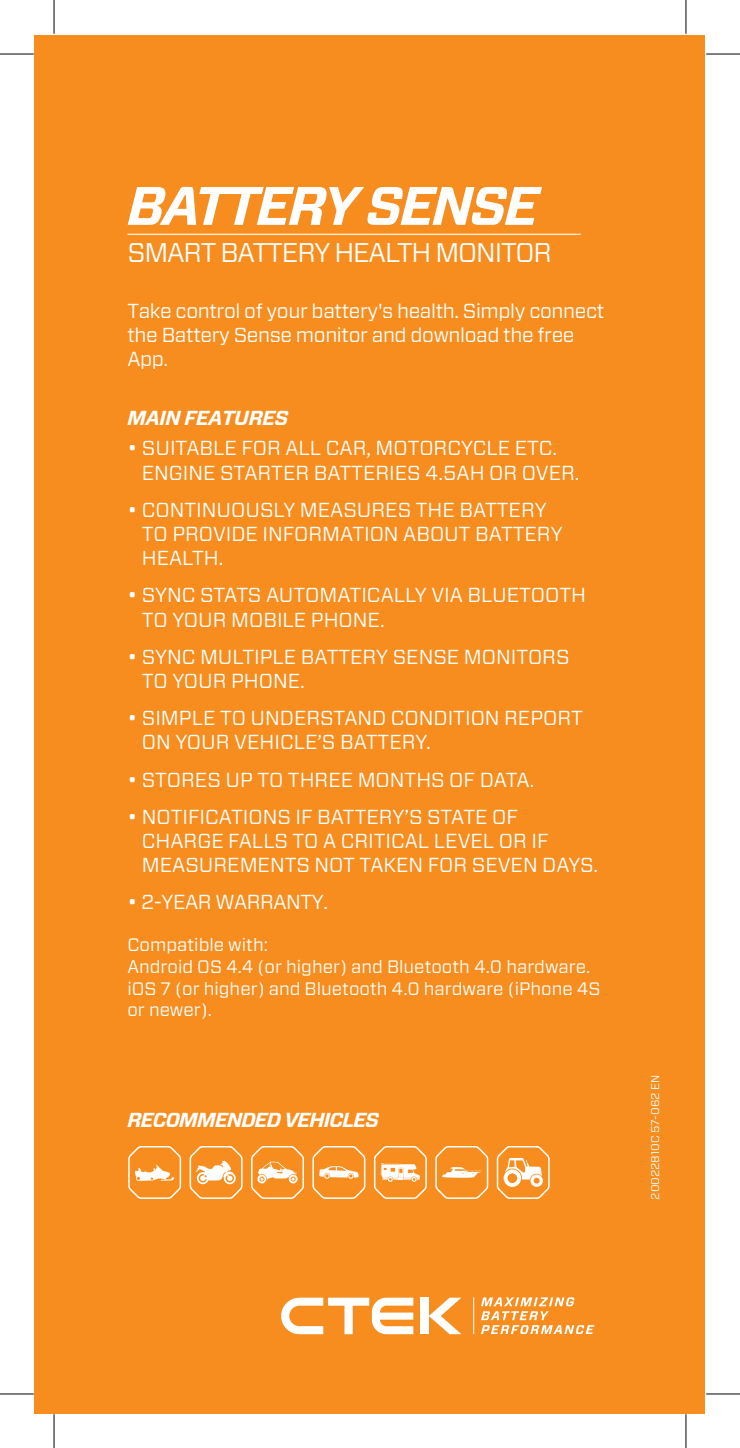
<style>
.page{position:relative;width:740px;height:1448px;background:#fff}
.page>*{position:absolute;margin:0;border:0;box-sizing:border-box;transform-origin:0 0}
.t1{font:italic 700 54px "Forza";letter-spacing:-.04em;color:#fff}
.t2{font:27px "Forza";letter-spacing:-.04em;color:#fff}
.t3{font:20.25px/24.3px "Forza";color:#fff}
.t4{font:20.25px/24.3px "Forza";letter-spacing:-.02em;color:#fff}
.t5{font:italic 700 20.25px "Forza";letter-spacing:-.04em;color:#fff}
.t6{font:italic 700 20.25px "Forza";letter-spacing:-.02em;color:#fff}
.t7{font:18px/21.6px "Forza";color:#fff}
.t8{font:11.25px "Forza";color:#fff}
</style>
<div class="page">
<div style="left:35px;top:35px;width:670px;height:1378px;background:#f68d1e"></div>
<div style="left:420px;top:1297px;width:9px;height:37px;background:#fff"></div>
<svg style="left:429px;top:1297px;width:32px;height:37px"></svg>
<svg style="left:281px;top:1297px;width:132px;height:37px"></svg>
<svg style="left:481px;top:1297px;width:113px;height:36px"></svg>
<hr style="left:473px;top:1297px;width:1px;height:37px;background:#fff">
<svg style="left:251px;top:1146px;width:53px;height:53px"></svg>
<svg style="left:312px;top:1146px;width:54px;height:53px"></svg>
<svg style="left:373px;top:1146px;width:54px;height:53px"></svg>
<svg style="left:189px;top:1146px;width:54px;height:53px"></svg>
<svg style="left:128px;top:1146px;width:54px;height:53px"></svg>
<svg style="left:435px;top:1146px;width:54px;height:53px"></svg>
<svg style="left:496px;top:1146px;width:54px;height:53px"></svg>
<hr style="left:127px;top:234px;width:453px;height:1px;background:#fff">
<hr style="left:0;top:54px;width:34px;height:1px;background:#000">
<hr style="left:706px;top:54px;width:33px;height:1px;background:#000">
<hr style="left:0;top:1393px;width:34px;height:1px;background:#000">
<hr style="left:706px;top:1393px;width:33px;height:1px;background:#000">
<hr style="left:54px;top:0;width:1px;height:34px;background:#000">
<hr style="left:54px;top:1414px;width:1px;height:33px;background:#000">
<hr style="left:685px;top:0;width:1px;height:34px;background:#000">
<hr style="left:685px;top:1414px;width:1px;height:33px;background:#000">
<h1 class="t1" style="left:127px;top:169px;width:412px">BATTERY SENSE</h1>
<h2 class="t2" style="left:127px;top:235px;width:426px">SMART BATTERY HEALTH MONITOR</h2>
<p class="t4" style="left:127px;top:298px;width:478px">Take control of your battery's health. Simply connect the Battery Sense monitor and download the free<br>App.</p>
<p class="t6" style="left:127px;top:404px;width:162px">MAIN FEATURES</p>
<p class="t3" style="left:142px;top:436px;width:439px;text-indent:-14px">• SUITABLE FOR ALL CAR, MOTORCYCLE ETC.<br>ENGINE STARTER BATTERIES 4.5AH OR OVER.</p>
<p class="t3" style="left:142px;top:497px;width:422px;text-indent:-14px">• CONTINUOUSLY MEASURES THE BATTERY<br>TO PROVIDE INFORMATION ABOUT BATTERY<br>HEALTH.</p>
<p class="t3" style="left:142px;top:583px;width:445px;text-indent:-14px">• SYNC STATS AUTOMATICALLY VIA BLUETOOTH<br>TO YOUR MOBILE PHONE.</p>
<p class="t3" style="left:142px;top:644px;width:429px;text-indent:-14px">• SYNC MULTIPLE BATTERY SENSE MONITORS<br>TO YOUR PHONE.</p>
<p class="t3" style="left:142px;top:705px;width:442px;text-indent:-14px">• SIMPLE TO UNDERSTAND CONDITION REPORT<br>ON YOUR VEHICLE’S BATTERY.</p>
<p class="t3" style="left:127px;top:767px;width:408px">• STORES UP TO THREE MONTHS OF DATA.</p>
<p class="t3" style="left:142px;top:804px;width:458px;text-indent:-14px">• NOTIFICATIONS IF BATTERY’S STATE OF<br>CHARGE FALLS TO A CRITICAL LEVEL OR IF<br>MEASUREMENTS NOT TAKEN FOR SEVEN DAYS.</p>
<p class="t4" style="left:127px;top:889px;width:202px">• 2-YEAR WARRANTY.</p>
<p class="t7" style="left:127px;top:934px;width:474px">Compatible with:<br>Android OS 4.4 (or higher) and Bluetooth 4.0 hardware. iOS 7 (or higher) and Bluetooth 4.0 hardware (iPhone 4S or newer).</p>
<p class="t5" style="left:127px;top:1106px;width:253px">RECOMMENDED VEHICLES</p>
<p class="t8" style="left:647px;top:1199px;width:126px;rotate:-90deg">20022810C 57-062 EN</p>
</div>
